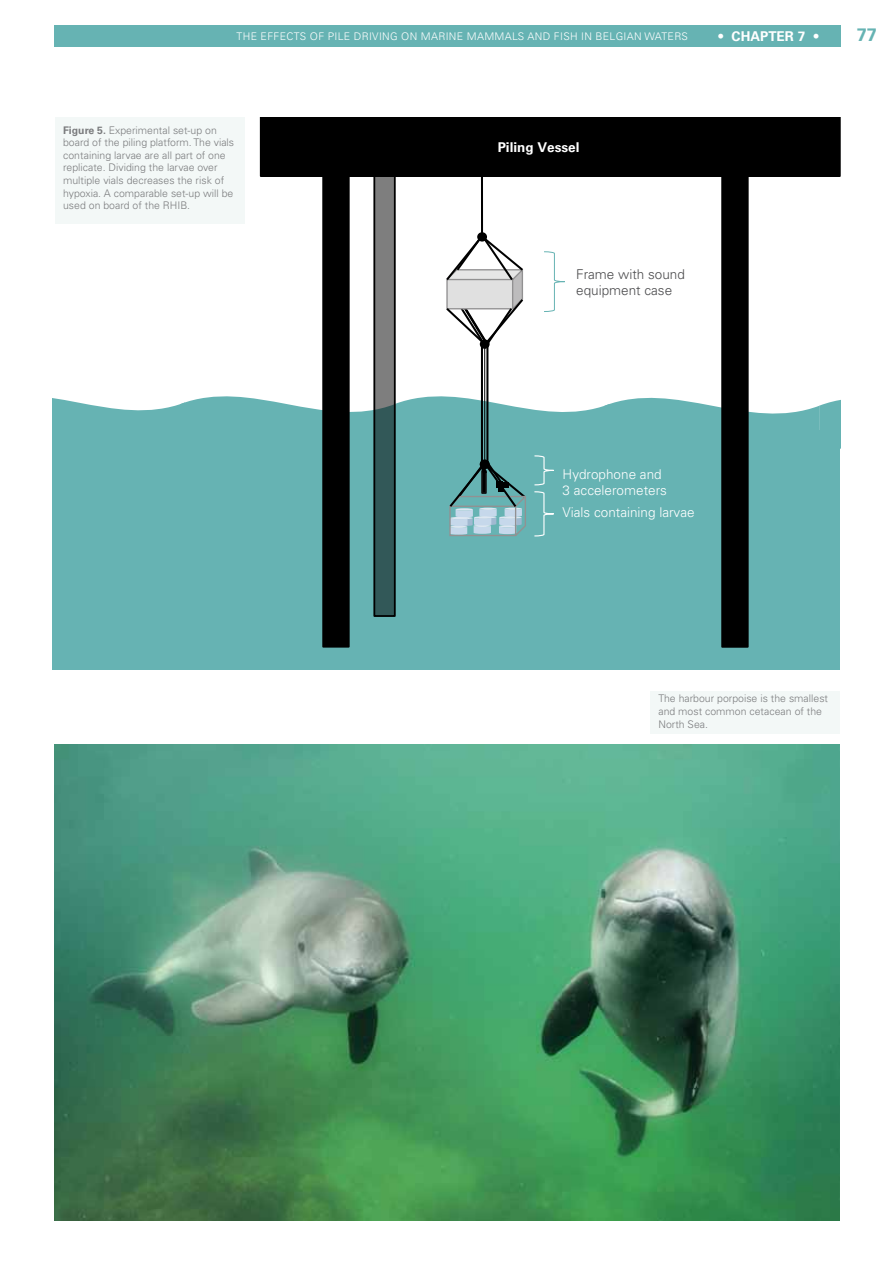
<style>
.page{position:relative;width:893px;height:1263px;background:#fff}
.page>*{position:absolute;margin:0;border:0;box-sizing:border-box;transform-origin:0 0}
.t1{font:700 18px "Univers LT Std";color:#66b3b3}
.t2{font:300 13.5px/16.2px "Univers LT Std";color:#fff}
.t3{font:300 13.5px/16.2px "Univers LT Std";color:#4b4b4d}
.t4{font:700 13.5px "Univers LT Std";color:#fff}
.t5{font:300 10.5px/12.6px "Univers LT Std";color:#7b7c7e}
.t6{font:300 10.5px "Univers LT Std";color:#fff}
.s1{font-weight:300}
.s2{font-weight:700}
</style>
<div class="page">
<div style="left:55px;top:117px;width:189px;height:106px;background:#f3f8f7"></div>
<img style="left:54px;top:744px;width:786px;height:476px">
<div style="left:260px;top:117px;width:580px;height:60px;background:#000"></div>
<div style="left:53px;top:430px;width:787px;height:239px;background:#66b3b3"></div>
<svg style="left:544px;top:251px;width:21px;height:61px"></svg>
<div style="left:323px;top:156px;width:26px;height:491px;background:#000"></div>
<div style="left:322px;top:155px;width:28px;height:493px;border:2px solid #000"></div>
<div style="left:722px;top:156px;width:26px;height:491px;background:#000"></div>
<div style="left:721px;top:155px;width:28px;height:493px;border:2px solid #000"></div>
<svg style="left:376px;top:127px;width:17px;height:487px;background:#586161"></svg>
<div style="left:373px;top:124px;width:23px;height:493px;border:2px solid #000"></div>
<hr style="left:481px;top:144px;width:2px;height:93px;background:#000">
<svg style="left:446px;top:231px;width:77px;height:120px"></svg>
<hr style="left:484px;top:348px;width:1px;height:113px;background:#000">
<hr style="left:481px;top:341px;width:2px;height:126px;background:#000">
<hr style="left:486px;top:343px;width:2px;height:125px;background:#000">
<svg style="left:53px;top:375px;width:787px;height:162px"></svg>
<div style="left:650px;top:691px;width:190px;height:42px;background:#f3f8f7"></div>
<div style="left:54px;top:25px;width:787px;height:22px;background:#66b3b3"></div>
<p class="t6" style="left:237px;top:30px;width:32px">The effects</p>
<p class="t6" style="left:310px;top:30px;width:25px">of pile</p>
<p class="t6" style="left:354px;top:30px;width:7px">driving</p>
<p class="t6" style="left:401px;top:30px;width:28px">on marine</p>
<p class="t6" style="left:467px;top:30px;width:9px">mammals</p>
<p class="t6" style="left:528px;top:30px;width:9px">and</p>
<p class="t6" style="left:554px;top:30px;width:7px">fish</p>
<p class="t6" style="left:581px;top:30px;width:29px">in Belgian</p>
<p class="t6" style="left:645px;top:30px;width:9px">waters</p>
<p class="t4" style="left:717px;top:28px;width:104px"><span class="s1">•</span> CHAPTER 7 <span class="s1">•</span></p>
<h1 class="t1" style="left:857px;top:24px;width:22px">77</h1>
<p class="t5" style="left:63px;top:124px;width:173px"><span class="s2">Figure 5.</span> Experimental set-up on board of the piling platform. The vials containing larvae are all part of one replicate. Dividing the larvae over multiple vials decreases the risk of hypoxia. A comparable set-up will be used on board of the RHIB.</p>
<p class="t4" style="left:498px;top:140px;width:83px">Piling Vessel</p>
<p class="t3" style="left:576px;top:266px;width:110px">Frame with sound equipment case</p>
<p class="t2" style="left:563px;top:466px;width:106px">Hydrophone and<br>3 accelerometers</p>
<p class="t2" style="left:563px;top:504px;width:134px">Vials containing larvae</p>
<p class="t5" style="left:658px;top:692px;width:171px">The harbour porpoise is the smallest and most common cetacean of the<br>North Sea.</p>
</div>
